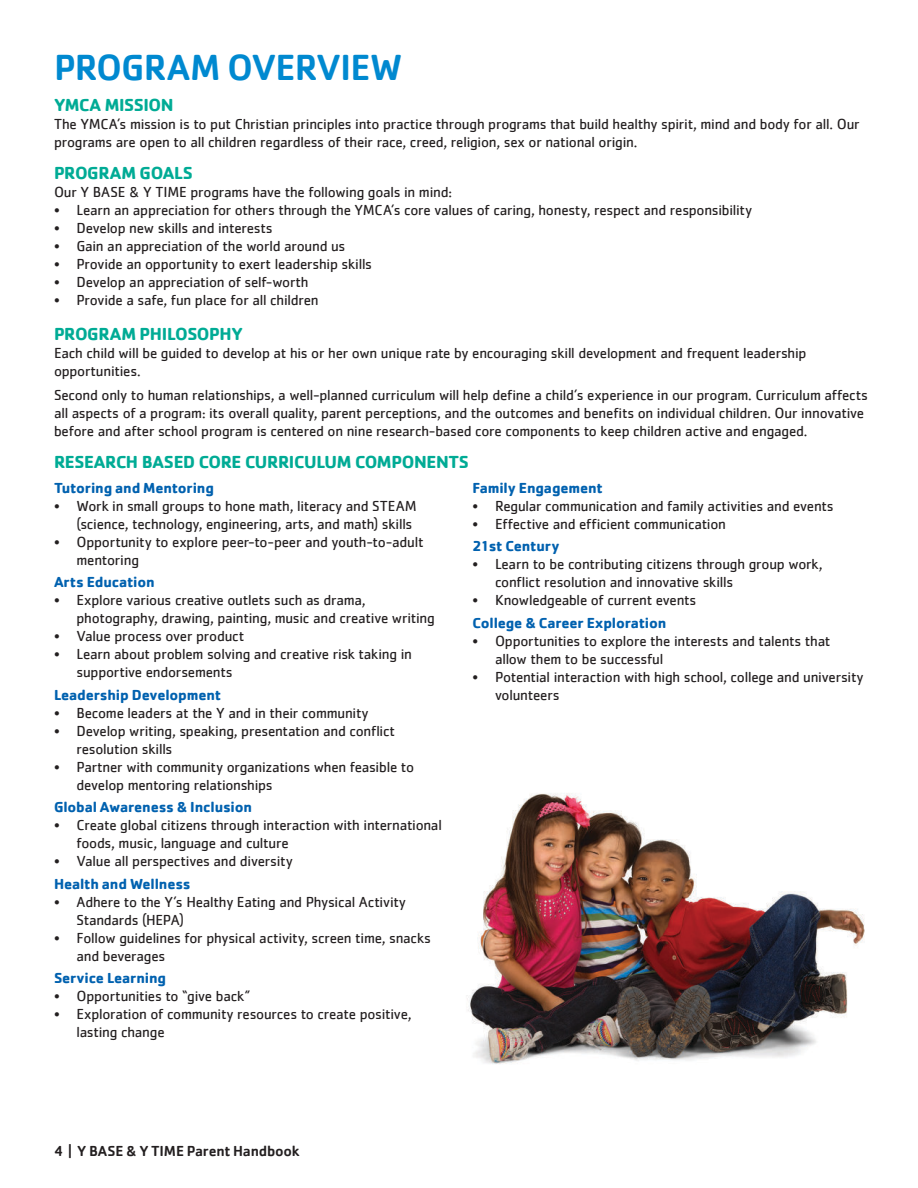
<style>
.page{position:relative;width:918px;height:1188px;background:#fff}
.page>*{position:absolute;margin:0;border:0;box-sizing:border-box;transform-origin:0 0}
.t1{font:500 37.5px "Cachet";letter-spacing:-.025em;color:#0089d0}
.t2{font:700 18px "Cachet";letter-spacing:-.02em;color:#00ab95}
.t3{font:15px/18px "Cachet";letter-spacing:-.015em;color:#231f20}
.t4{font:700 15px "Cachet";letter-spacing:-.01em;color:#0061af}
.t5{font:500 15px "Cachet";letter-spacing:-.01em;color:#231f20}
</style>
<div class="page">
<img style="left:467px;top:793px;width:398px;height:271px">
<h1 class="t1" style="left:54px;top:50px;width:350px">PROGRAM OVERVIEW</h1>
<p class="t2" style="left:54px;top:96px;width:121px">YMCA MISSION</p>
<p class="t3" style="left:54px;top:115px;width:807px">The YMCA’s mission is to put Christian principles into practice through programs that build healthy spirit, mind and body for all. Our programs are open to all children regardless of their race, creed, religion, sex or national origin.</p>
<p class="t2" style="left:54px;top:164px;width:140px">PROGRAM GOALS</p>
<p class="t3" style="left:54px;top:183px;width:400px">Our Y BASE &amp; Y TIME programs have the following goals in mind:</p>
<p class="t3" style="left:54px;top:201px;width:700px">• Learn an appreciation for others through the YMCA’s core values of caring, honesty, respect and responsibility</p>
<p class="t3" style="left:54px;top:219px;width:220px">• Develop new skills and interests</p>
<p class="t3" style="left:54px;top:237px;width:293px">• Gain an appreciation of the world around us</p>
<p class="t3" style="left:54px;top:255px;width:320px">• Provide an opportunity to exert leadership skills</p>
<p class="t3" style="left:54px;top:273px;width:256px">• Develop an appreciation of self-worth</p>
<p class="t3" style="left:54px;top:291px;width:266px">• Provide a safe, fun place for all children</p>
<p class="t2" style="left:54px;top:325px;width:190px">PROGRAM PHILOSOPHY</p>
<p class="t3" style="left:54px;top:344px;width:754px">Each child will be guided to develop at his or her own unique rate by encouraging skill development and frequent leadership opportunities.</p>
<p class="t3" style="left:54px;top:386px;width:816px">Second only to human relationships, a well-planned curriculum will help define a child’s experience in our program. Curriculum affects all aspects of a program: its overall quality, parent perceptions, and the outcomes and benefits on individual children. Our innovative before and after school program is centered on nine research-based core components to keep children active and engaged.</p>
<p class="t2" style="left:54px;top:454px;width:417px">RESEARCH BASED CORE CURRICULUM COMPONENTS</p>
<p class="t4" style="left:54px;top:480px;width:161px">Tutoring and Mentoring</p>
<p class="t3" style="left:54px;top:497px;width:364px;text-align:right">• Work in small groups to hone math, literacy and STEAM (science, technology, engineering, arts, and math) skills</p>
<p class="t3" style="left:76px;top:533px;width:349px;text-indent:-22px">• Opportunity to explore peer-to-peer and youth-to-adult mentoring</p>
<p class="t4" style="left:54px;top:575px;width:102px">Arts Education</p>
<p class="t3" style="left:76px;top:592px;width:360px;text-indent:-22px">• Explore various creative outlets such as drama, photography, drawing, painting, music and creative writing</p>
<p class="t3" style="left:54px;top:628px;width:192px">• Value process over product</p>
<p class="t3" style="left:76px;top:646px;width:337px;text-indent:-22px">• Learn about problem solving and creative risk taking in supportive endorsements</p>
<p class="t4" style="left:54px;top:687px;width:169px">Leadership Development</p>
<p class="t3" style="left:54px;top:704px;width:316px">• Become leaders at the Y and in their community</p>
<p class="t3" style="left:76px;top:722px;width:320px;text-indent:-22px">• Develop writing, speaking, presentation and conflict resolution skills</p>
<p class="t3" style="left:76px;top:758px;width:339px;text-indent:-22px">• Partner with community organizations when feasible to develop mentoring relationships</p>
<p class="t4" style="left:54px;top:800px;width:200px">Global Awareness &amp; Inclusion</p>
<p class="t3" style="left:76px;top:817px;width:367px;text-indent:-22px">• Create global citizens through interaction with international foods, music, language and culture</p>
<p class="t3" style="left:54px;top:853px;width:240px">• Value all perspectives and diversity</p>
<p class="t4" style="left:54px;top:876px;width:138px">Health and Wellness</p>
<p class="t3" style="left:76px;top:893px;width:331px;text-indent:-22px">• Adhere to the Y’s Healthy Eating and Physical Activity<br>Standards (HEPA)</p>
<p class="t3" style="left:76px;top:929px;width:356px;text-indent:-22px">• Follow guidelines for physical activity, screen time, snacks and beverages</p>
<p class="t4" style="left:54px;top:971px;width:114px">Service Learning</p>
<p class="t3" style="left:54px;top:988px;width:198px">• Opportunities to “give back”</p>
<p class="t3" style="left:76px;top:1006px;width:337px;text-indent:-22px">• Exploration of community resources to create positive, lasting change</p>
<p class="t4" style="left:472px;top:480px;width:132px">Family Engagement</p>
<p class="t3" style="left:472px;top:497px;width:363px">• Regular communication and family activities and events</p>
<p class="t3" style="left:472px;top:515px;width:255px">• Effective and efficient communication</p>
<p class="t4" style="left:472px;top:539px;width:89px">21st Century</p>
<p class="t3" style="left:495px;top:556px;width:329px;text-indent:-22px">• Learn to be contributing citizens through group work, conflict resolution and innovative skills</p>
<p class="t3" style="left:472px;top:592px;width:225px">• Knowledgeable of current events</p>
<p class="t4" style="left:472px;top:615px;width:195px">College &amp; Career Exploration</p>
<p class="t3" style="left:495px;top:632px;width:337px;text-indent:-22px">• Opportunities to explore the interests and talents that allow them to be successful</p>
<p class="t3" style="left:495px;top:668px;width:370px;text-indent:-22px">• Potential interaction with high school, college and university volunteers</p>
<p class="t5" style="left:54px;top:1144px;width:247px">4 | Y BASE &amp; Y TIME Parent Handbook</p>
</div>
